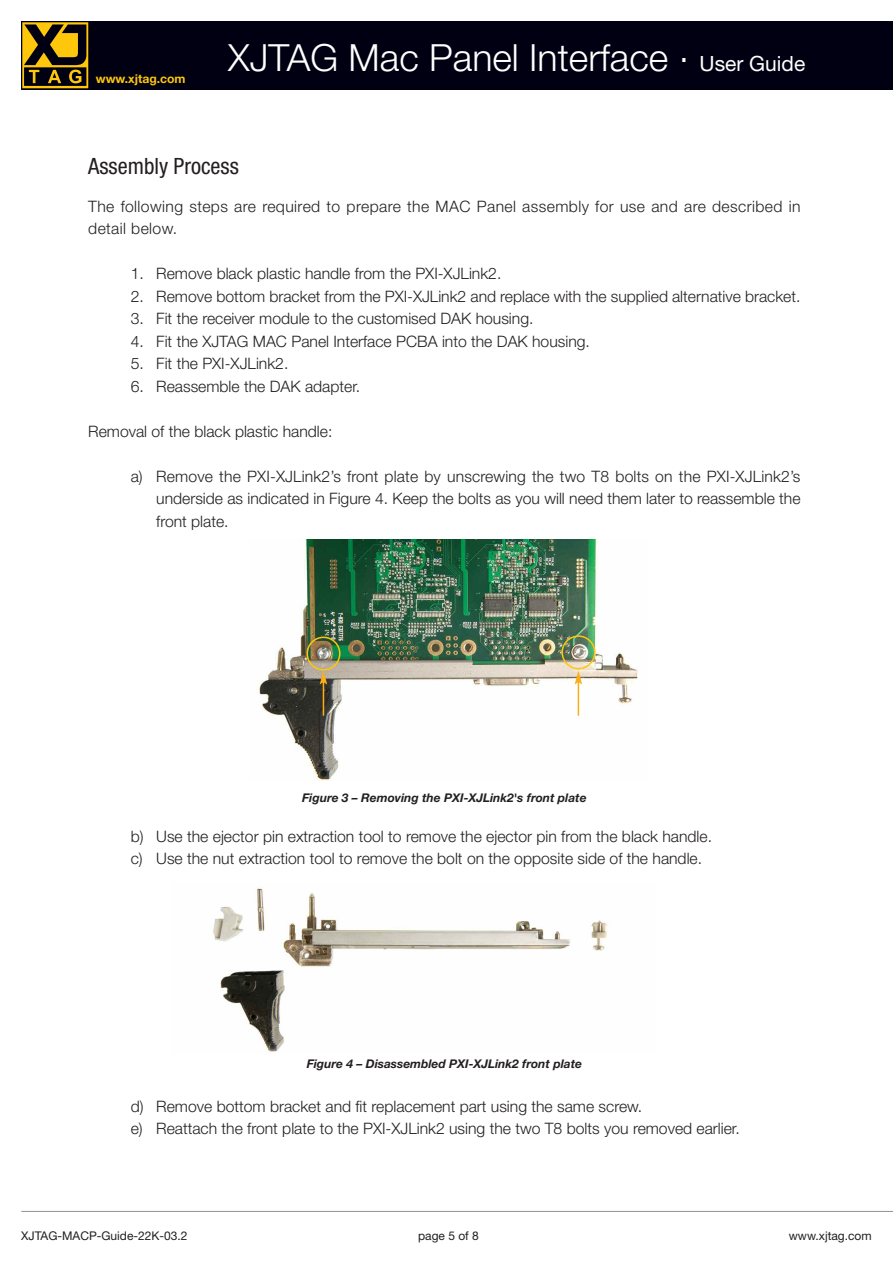
<style>
.page{position:relative;width:893px;height:1263px;background:#fff}
.page>*{position:absolute;margin:0;border:0;box-sizing:border-box;transform-origin:0 0}
.t1{font:300 37.5px "Helvetica Neue LT";color:#fff}
.t2{font:condensed 22.5px "Helvetica Neue";color:#231f20}
.t3{font:300 15.75px/22.5px "Helvetica Neue LT";color:#231f20}
.t4{font:300 15.75px/22.5px "Helvetica Neue LT";letter-spacing:.025em;color:#231f20}
.t5{font:700 12.15px "Helvetica Neue LT";color:#fec70c}
.t6{font:italic 700 12px "Helvetica Neue LT";color:#231f20}
.t7{font:12px "Helvetica Neue LT";color:#231f20}
.s1{font-weight:400;font-size:21px}
</style>
<div class="page">
<hr style="left:21px;top:1211px;width:872px;height:1px;background:#8f9299">
<div style="left:21px;top:21px;width:872px;height:68px;background:#000012"></div>
<svg style="left:22px;top:22px;width:66px;height:66px"></svg>
<img style="left:213px;top:888px;width:395px;height:164px">
<img style="left:258px;top:540px;width:380px;height:241px">
<hr style="left:323px;top:682px;width:1px;height:34px;background:#faaf18">
<hr style="left:578px;top:682px;width:1px;height:34px;background:#faaf18">
<img style="left:306px;top:637px;width:34px;height:47px">
<img style="left:561px;top:635px;width:34px;height:49px">
<p class="t5" style="left:96px;top:72px;width:91px">www.xjtag.com</p>
<h1 class="t1" style="left:228px;top:35px;width:579px">XJTAG Mac Panel Interface . <span class="s1">User Guide</span></h1>
<h2 class="t2" style="left:88px;top:153px;width:152px">Assembly Process</h2>
<p class="t4" style="left:88px;top:194px;width:714px">The following steps are required to prepare the MAC Panel assembly for use and are described in detail below.</p>
<p class="t3" style="left:131px;top:262px;width:372px">1. Remove black plastic handle from the PXI-XJLink2.</p>
<p class="t3" style="left:131px;top:284px;width:671px">2. Remove bottom bracket from the PXI-XJLink2 and replace with the supplied alternative bracket.</p>
<p class="t3" style="left:131px;top:307px;width:404px">3. Fit the receiver module to the customised DAK housing.</p>
<p class="t3" style="left:131px;top:329px;width:461px">4. Fit the XJTAG MAC Panel Interface PCBA into the DAK housing.</p>
<p class="t3" style="left:131px;top:352px;width:159px">5. Fit the PXI-XJLink2.</p>
<p class="t3" style="left:131px;top:374px;width:231px">6. Reassemble the DAK adapter.</p>
<p class="t3" style="left:88px;top:419px;width:246px">Removal of the black plastic handle:</p>
<p class="t3" style="left:156px;top:464px;width:646px;text-align:justify;text-indent:-26px">a) Remove the PXI-XJLink2’s front plate by unscrewing the two T8 bolts on the PXI-XJLink2’s underside as indicated in Figure 4. Keep the bolts as you will need them later to reassemble the front plate.</p>
<p class="t6" style="left:302px;top:790px;width:286px">Figure 3 – Removing the PXI-XJLink2's front plate</p>
<p class="t3" style="left:131px;top:824px;width:583px">b) Use the ejector pin extraction tool to remove the ejector pin from the black handle. c) Use the nut extraction tool to remove the bolt on the opposite side of the handle.</p>
<p class="t6" style="left:307px;top:1056px;width:277px">Figure 4 – Disassembled PXI-XJLink2 front plate</p>
<p class="t3" style="left:131px;top:1094px;width:611px">d) Remove bottom bracket and fit replacement part using the same screw.<br>e) Reattach the front plate to the PXI-XJLink2 using the two T8 bolts you removed earlier.</p>
<p class="t7" style="left:21px;top:1229px;width:168px">XJTAG-MACP-Guide-22K-03.2</p>
<p class="t7" style="left:418px;top:1229px;width:62px">page 5 of 8</p>
<p class="t7" style="left:789px;top:1229px;width:84px">www.xjtag.com</p>
</div>
